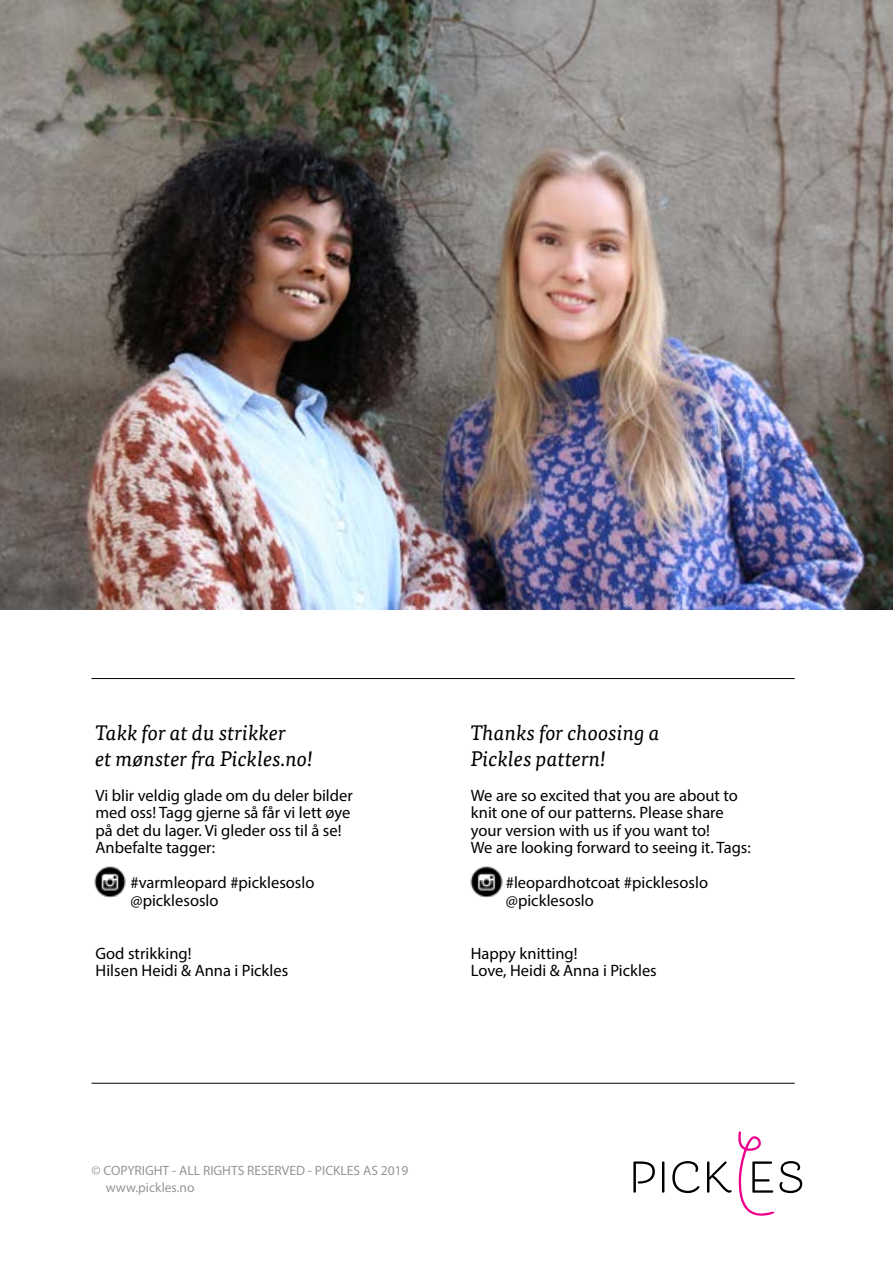
<style>
.page{position:relative;width:893px;height:1263px;background:#fff}
.page>*{position:absolute;margin:0;border:0;box-sizing:border-box;transform-origin:0 0}
.t1{font:italic 21px/25.2px "Tisa Pro";color:#000}
.t2{font:16.5px/17.5px "Myriad Pro";color:#000}
.t3{font:13.5px/17.5px "Myriad Pro";color:#939598}
</style>
<div class="page">
<img style="left:0;top:0;width:893px;height:609px">
<hr style="left:92px;top:1083px;width:703px;height:1px;background:#000">
<hr style="left:92px;top:678px;width:703px;height:1px;background:#000">
<img style="left:94px;top:866px;width:32px;height:32px">
<img style="left:470px;top:866px;width:33px;height:32px">
<svg style="left:633px;top:1161px;width:22px;height:32px"></svg>
<hr style="left:662px;top:1161px;width:2px;height:32px;background:#000">
<svg style="left:672px;top:1161px;width:27px;height:32px"></svg>
<svg style="left:707px;top:1131px;width:95px;height:85px"></svg>
<p class="t1" style="left:96px;top:719px;width:219px">Takk for at du strikker<br>et mønster fra Pickles.no!</p>
<p class="t2" style="left:96px;top:786px;width:259px">Vi blir veldig glade om du deler bilder med oss! Tagg gjerne så får vi lett øye på det du lager. Vi gleder oss til å se!<br>Anbefalte tagger:</p>
<p class="t2" style="left:130px;top:874px;width:185px">#varmleopard #picklesoslo @picklesoslo</p>
<p class="t2" style="left:96px;top:944px;width:194px">God strikking!<br>Hilsen Heidi &amp; Anna i Pickles</p>
<p class="t1" style="left:471px;top:719px;width:191px">Thanks for choosing a<br>Pickles pattern!</p>
<p class="t2" style="left:471px;top:786px;width:281px">We are so excited that you are about to knit one of our patterns. Please share your version with us if you want to!<br>We are looking forward to seeing it. Tags:</p>
<p class="t2" style="left:506px;top:874px;width:204px">#leopardhotcoat #picklesoslo @picklesoslo</p>
<p class="t2" style="left:471px;top:944px;width:187px">Happy knitting!<br>Love, Heidi &amp; Anna i Pickles</p>
<p class="t3" style="left:106px;top:1161px;width:304px;text-indent:-14px">© COPYRIGHT - ALL RIGHTS RESERVED - PICKLES AS 2019 www.pickles.no</p>
</div>
